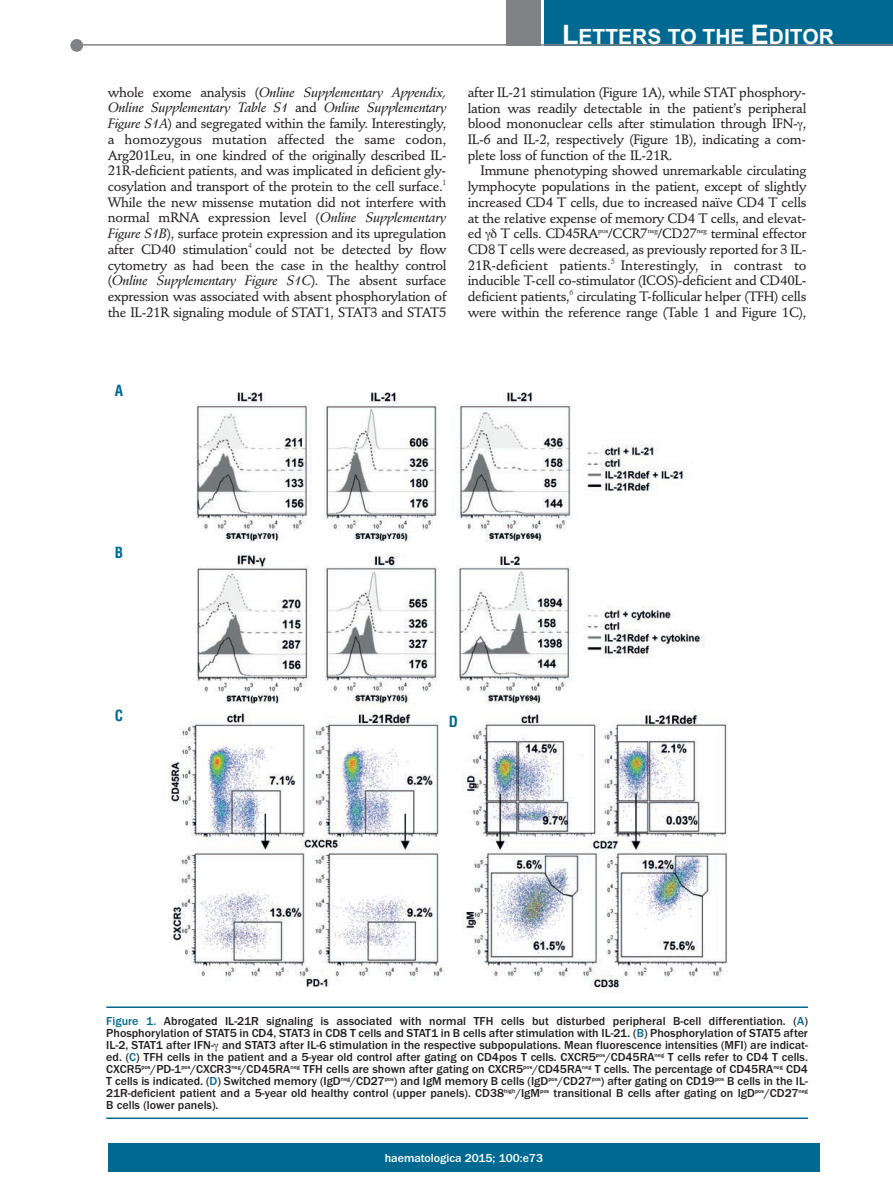
<style>
.page{position:relative;width:893px;height:1191px;background:#fff}
.page>*{position:absolute;margin:0;border:0;box-sizing:border-box;transform-origin:0 0}
.t1{font:700 21px "Arial";color:#fff}
.t2{font:700 condensed 15px "Helvetica";color:#006991}
.t3{font:500 13.5px/15.8px "Stempel Schneidler";letter-spacing:-.02em;color:#231f20;text-align:justify}
.t4{font:italic 13.5px/15.8px "Stempel Schneidler Med";letter-spacing:-.02em;color:#231f20}
.t5{font:500 12px/12px "Franklin Gothic";color:#231f20;text-align:justify}
.t6{font:500 12px "Franklin Gothic";color:#fff}
.s1{font-family:"Stempel Schneidler";font-weight:500;font-style:normal}
.s2{font-family:"Stempel Schneidler Med";font-weight:400;font-style:italic}
.s3{font-size:27px}
.s4{color:#006991}
</style>
<div class="page">
<div style="left:107px;top:1143px;width:713px;height:28px;background:#006991"></div>
<div style="left:544px;top:0;width:349px;height:45px;background:#006991"></div>
<div style="left:506px;top:0;width:34px;height:45px;background:#808285"></div>
<div style="left:70px;top:39px;width:13px;height:13px;background:#808285;border-radius:50%"></div>
<hr style="left:78px;top:44px;width:815px;height:2px;background:#808285">
<img style="left:168px;top:392px;width:560px;height:598px">
<hr style="left:106px;top:1006px;width:702px;height:2px;background:#006991">
<hr style="left:106px;top:1117px;width:702px;height:2px;background:#006991">
<p class="t4" style="left:108px;top:86px;width:340px"><span class="s1">whole exome analysis (</span>Online Supplementary Appendix,<br>Online Supplementary Table S1 <span class="s1">and</span> Online Supplementary</p>
<p class="t3" style="left:108px;top:117px;width:340px"><span class="s2">Figure S1A</span>) and segregated within the family. Interestingly, a homozygous mutation affected the same codon, Arg201Leu, in one kindred of the originally described IL-21R-deficient patients, and was implicated in deficient gly&shy;cosylation and transport of the protein to the cell surface.<sup>1<br></sup>While the new missense mutation did not interfere with normal mRNA expression level (<span class="s2">Online Supplementary Figure S1B</span>), surface protein expression and its upregulation after CD40 stimulation<sup>4</sup> could not be detected by flow cytometry as had been the case in the healthy control</p>
<p class="t4" style="left:108px;top:274px;width:340px"><span class="s1">(</span>Online Supplementary Figure S1C<span class="s1">). The absent surface</span></p>
<p class="t3" style="left:108px;top:290px;width:340px">expression was associated with absent phosphorylation of the IL-21R signaling module of STAT1, STAT3 and STAT5</p>
<h1 class="t1" style="left:562px;top:25px;width:273px"><span class="s3">L</span>ETTERS TO THE <span class="s3">E</span>DITOR</h1>
<p class="t3" style="left:468px;top:86px;width:340px">after IL-21 stimulation (Figure 1A), while STAT phosphory&shy;lation was readily detectable in the patient’s peripheral blood mononuclear cells after stimulation through IFN- , IL-6 and IL-2, respectively (Figure 1B), indicating a com&shy;plete loss of function of the IL-21R.</p>
<p class="t3" style="left:468px;top:164px;width:340px;text-indent:13px">Immune phenotyping showed unremarkable circulating lymphocyte populations in the patient, except of slightly increased CD4 T cells, due to increased naïve CD4 T cells at the relative expense of memory CD4 T cells, and elevat&shy;ed</p>
<p class="t3" style="left:468px;top:227px;width:340px;text-indent:33px">T cells. CD45RA<sup>pos</sup>/CCR7<sup>neg</sup>/CD27<sup>neg</sup> terminal effector CD8 T cells were decreased, as previously reported for 3 IL-21R-deficient patients.<sup>5</sup> Interestingly, in contrast to inducible T-cell co-stimulator (ICOS)-deficient and CD40L&shy;deficient patients,<sup>6</sup> circulating T-follicular helper (TFH) cells were within the reference range (Table 1 and Figure 1C),</p>
<p class="t2" style="left:115px;top:382px;width:10px">A</p>
<p class="t2" style="left:115px;top:544px;width:10px">B</p>
<p class="t2" style="left:115px;top:706px;width:10px">C</p>
<p class="t2" style="left:449px;top:713px;width:11px">D</p>
<p class="t5" style="left:106px;top:1014px;width:703px"><span class="s4">Figure 1.</span> Abrogated IL-21R signaling is associated with normal TFH cells but disturbed peripheral B-cell differentiation. (<span class="s4">A</span>)<br>Phosphorylation of STAT5 in CD4, STAT3 in CD8 T cells and STAT1 in B cells after stimulation with IL-21. (<span class="s4">B</span>) Phosphorylation of STAT5 after IL-2, STAT1 after IFN- and STAT3 after IL-6 stimulation in the respective subpopulations. Mean fluorescence intensities (MFI) are indicat&shy;ed. (<span class="s4">C</span>) TFH cells in the patient and a 5-year old control after gating on CD4pos T cells. CXCR5<sup>pos</sup>/CD45RA<sup>neg</sup> T cells refer to CD4 T cells.<br>CXCR5<sup>pos</sup>/PD-1<sup>pos</sup>/CXCR3<sup>neg</sup>/CD45RA<sup>neg</sup> TFH cells are shown after gating on CXCR5<sup>pos</sup>/CD45RA<sup>neg</sup> T cells. The percentage of CD45RA<sup>neg</sup> CD4<br>T cells is indicated. (<span class="s4">D</span>) Switched memory (IgD<sup>neg</sup>/CD27<sup>pos</sup>) and IgM memory B cells (IgD<sup>pos</sup>/CD27<sup>pos</sup>) after gating on CD19<sup>pos</sup> B cells in the IL-21R-deficient patient and a 5-year old healthy control (upper panels). CD38<sup>high</sup>/IgM<sup>pos</sup> transitional B cells after gating on IgD<sup>pos</sup>/CD27<sup>neg </sup>B cells (lower panels).</p>
<p class="t6" style="left:385px;top:1150px;width:160px">haematologica 2015; 100:e73</p>
</div>
